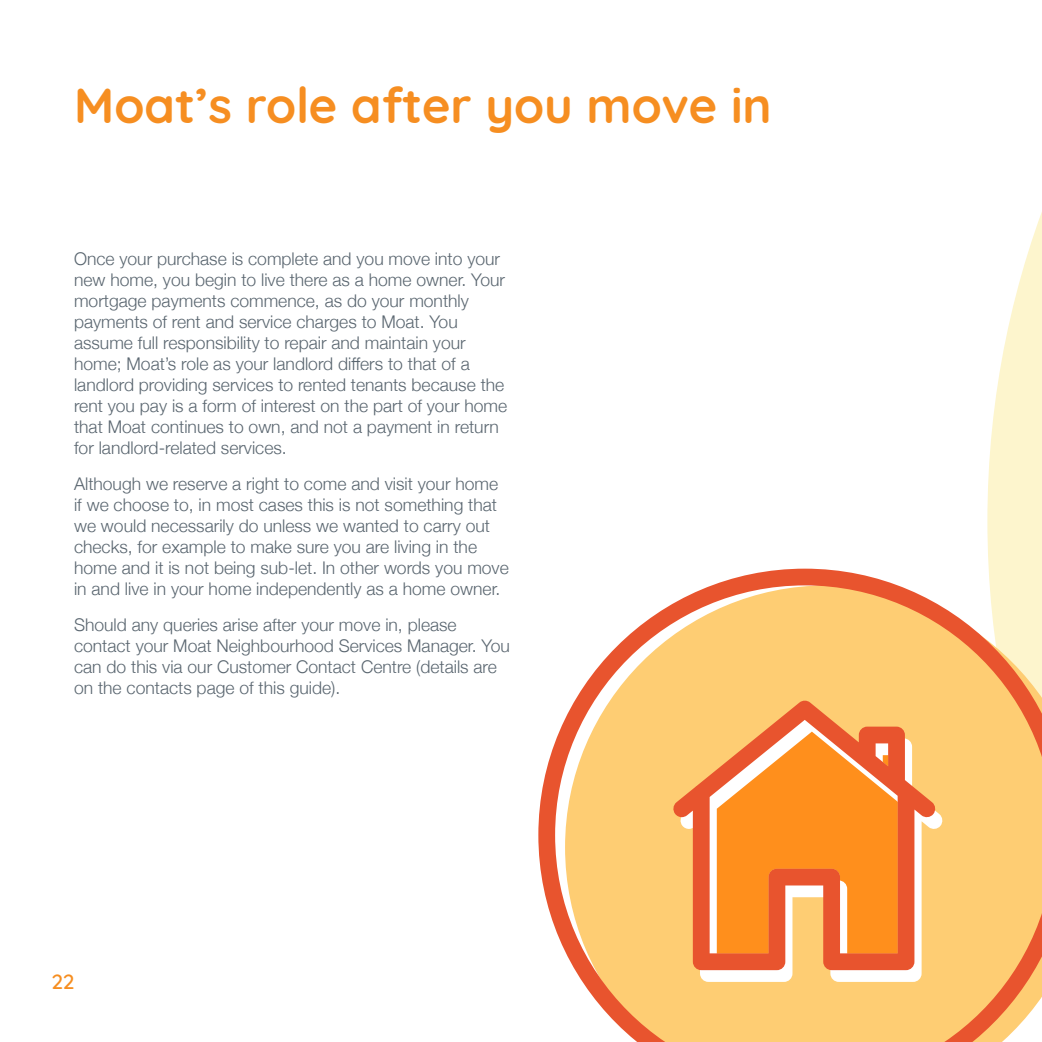
<style>
.page{position:relative;width:1042px;height:1042px;background:#fff}
.page>*{position:absolute;margin:0;border:0;box-sizing:border-box;transform-origin:0 0}
.t1{font:700 49px "Quicksand";color:#f68e21}
.t2{font:500 21px "Quicksand";color:#f68e21}
.t3{font:300 17.5px/21px "Helvetica Neue";color:#5a6670}
</style>
<div class="page">
<svg style="left:987px;top:212px;width:55px;height:357px;fill:#fdf5cd"></svg>
<svg style="left:538px;top:569px;width:504px;height:473px;fill:#fecd73"></svg>
<p class="t1" style="left:74px;top:65px;width:699px">Moat’s role after you move in</p>
<p class="t3" style="left:74px;top:247px;width:435px">Once your purchase is complete and you move into your new home, you begin to live there as a home owner. Your mortgage payments commence, as do your monthly payments of rent and service charges to Moat. You assume full responsibility to repair and maintain your home; Moat’s role as your landlord differs to that of a landlord providing services to rented tenants because the rent you pay is a form of interest on the part of your home that Moat continues to own, and not a payment in return for landlord-related services.</p>
<p class="t3" style="left:74px;top:472px;width:436px">Although we reserve a right to come and visit your home if we choose to, in most cases this is not something that we would necessarily do unless we wanted to carry out checks, for example to make sure you are living in the home and it is not being sub-let. In other words you move in and live in your home independently as a home owner.</p>
<p class="t3" style="left:74px;top:613px;width:437px">Should any queries arise after your move in, please contact your Moat Neighbourhood Services Manager. You can do this via our Customer Contact Centre (details are on the contacts page of this guide).</p>
<p class="t2" style="left:51px;top:964px;width:25px">22</p>
</div>
